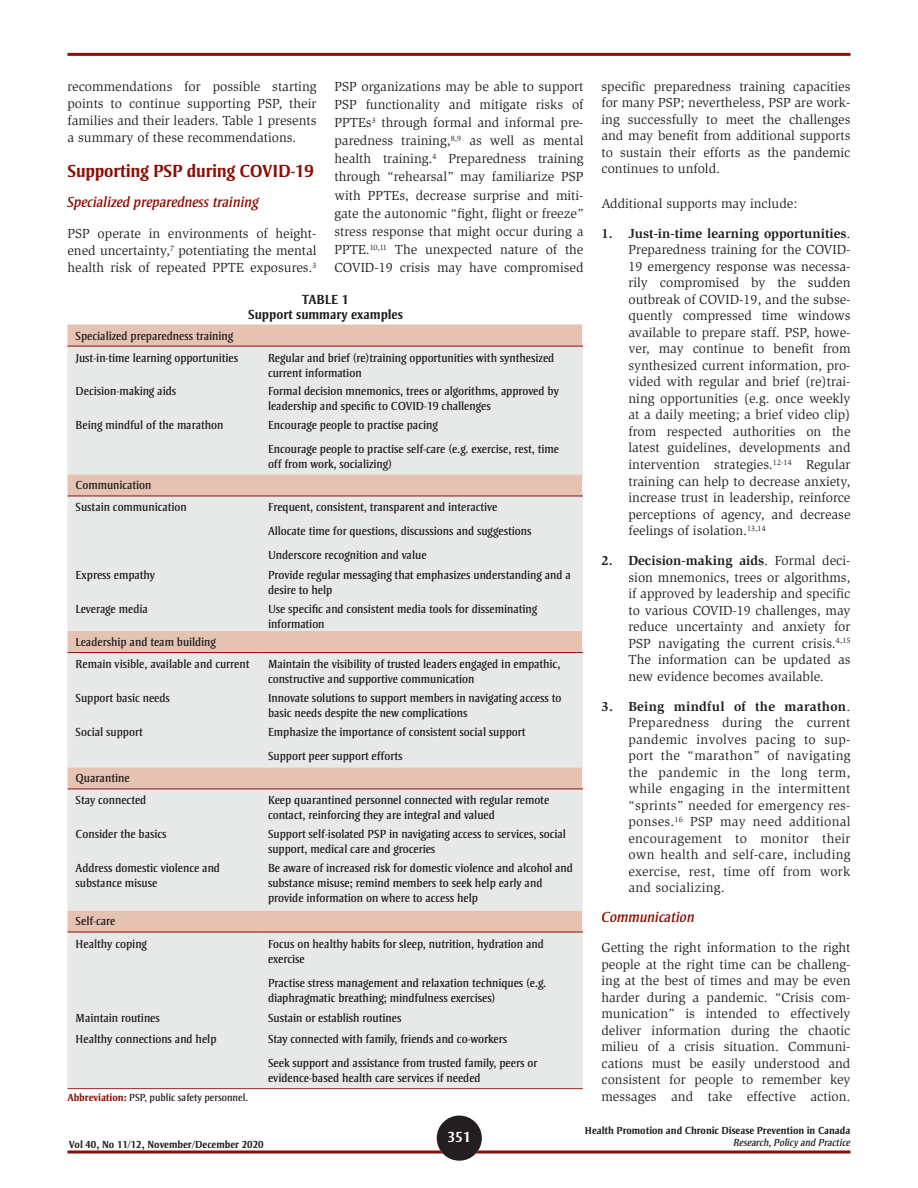
<style>
.page{position:relative;width:918px;height:1188px;background:#fff}
.page>*{position:absolute;margin:0;border:0;box-sizing:border-box;transform-origin:0 0}
.t1{font:700 18px "Strayhorn MT Std";letter-spacing:-.01em;color:#8c0f05}
.t2{font:italic 15px "Strayhorn MT Std";color:#8c0f05}
.t3{font:700 15px "Strayhorn MT Std";color:#fff}
.BODY{font:13.5px/16.5px "Slimbach Std";color:#231f20;text-align:justify}
.Tableau_titre{font:700 13.5px "Strayhorn MT Std";color:#231f20}
.Tableau_Body{font:12px/15px "Strayhorn MT Std";color:#231f20}
.t4{font:700 10.5px "Strayhorn MT Std";color:#231f20}
.t5{font:10.5px "Strayhorn MT Std";color:#231f20}
.t6{font:italic 10.5px "Strayhorn MT Std";color:#231f20}
.s1{font-weight:700}
.s2{font-weight:700;color:#8c0f05}
</style>
<div class="page">
<svg style="left:68px;top:1150px;width:782px;height:4px;background:#a84a43"></svg>
<hr style="left:68px;top:53px;width:782px;height:3px;background:#8c0f05">
<div style="left:437px;top:1116px;width:45px;height:45px;background:#231f20;border-radius:50%"></div>
<div style="left:68px;top:325px;width:514px;height:21px;background:#e5c2b2"></div>
<svg style="left:68px;top:347px;width:515px;height:741px;background:#e6e3e1"></svg>
<svg style="left:582px;top:325px;width:1px;height:21px"></svg>
<svg style="left:582px;top:474px;width:1px;height:22px"></svg>
<svg style="left:582px;top:631px;width:1px;height:21px"></svg>
<svg style="left:582px;top:767px;width:1px;height:22px"></svg>
<svg style="left:582px;top:910px;width:1px;height:22px"></svg>
<hr style="left:68px;top:1088px;width:192px;height:1px;background:#a32529">
<hr style="left:260px;top:1088px;width:323px;height:1px;background:#a32529">
<hr style="left:68px;top:346px;width:192px;height:1px;background:#8c0f05">
<hr style="left:260px;top:346px;width:323px;height:1px;background:#8c0f05">
<hr style="left:68px;top:496px;width:192px;height:1px;background:#8c0f05">
<hr style="left:260px;top:496px;width:323px;height:1px;background:#8c0f05">
<hr style="left:68px;top:652px;width:192px;height:1px;background:#8c0f05">
<hr style="left:260px;top:652px;width:323px;height:1px;background:#8c0f05">
<hr style="left:68px;top:789px;width:192px;height:1px;background:#8c0f05">
<hr style="left:260px;top:789px;width:323px;height:1px;background:#8c0f05">
<hr style="left:68px;top:932px;width:192px;height:1px;background:#8c0f05">
<hr style="left:260px;top:932px;width:323px;height:1px;background:#8c0f05">
<p class="BODY" style="left:334px;top:77px;width:251px;line-height:18.1px">PSP organizations may be able to support PSP functionality and mitigate risks of PPTEs<sup>3</sup> through formal and informal pre&shy;paredness training,<sup>8,9</sup> as well as mental health training.<sup>4</sup> Preparedness training through “rehearsal” may familiarize PSP with PPTEs, decrease surprise and miti&shy;gate the autonomic “fight, flight or freeze” stress response that might occur during a PPTE.<sup>10,11</sup> The unexpected nature of the COVID-19 crisis may have compromised</p>
<p class="BODY" style="left:602px;top:78px;width:251px">specific preparedness training capacities for many PSP; nevertheless, PSP are work&shy;ing successfully to meet the challenges and may benefit from additional supports to sustain their efforts as the pandemic continues to unfold.</p>
<p class="BODY" style="left:68px;top:78px;width:251px;line-height:17.1px">recommendations for possible starting points to continue supporting PSP, their families and their leaders. Table 1 presents a summary of these recommendations.</p>
<h2 class="t1" style="left:68px;top:160px;width:248px">Supporting PSP during COVID-19</h2>
<h3 class="t2" style="left:68px;top:194px;width:193px">Specialized preparedness training</h3>
<p class="BODY" style="left:68px;top:225px;width:251px;line-height:17.1px">PSP operate in environments of height&shy;ened uncertainty,<sup>7</sup> potentiating the mental health risk of repeated PPTE exposures.<sup>3</sup></p>
<p class="BODY" style="left:602px;top:195px;width:197px">Additional supports may include:</p>
<p class="BODY" style="left:628px;top:225px;width:224px;text-indent:-27px"><span class="s1">1. Just-in-time learning opportunities</span>.<br>Preparedness training for the COVID-19 emergency response was necessa&shy;rily compromised by the sudden outbreak of COVID-19, and the subse&shy;quently compressed time windows available to prepare staff. PSP, howe&shy;ver, may continue to benefit from synthesized current information, pro&shy;vided with regular and brief (re)trai&shy;ning opportunities (e.g. once weekly at a daily meeting; a brief video clip) from respected authorities on the latest guidelines, developments and intervention strategies.<sup>12-14</sup> Regular training can help to decrease anxiety, increase trust in leadership, reinforce perceptions of agency, and decrease feelings of isolation.<sup>13,14</sup></p>
<p class="BODY" style="left:628px;top:552px;width:224px;text-indent:-27px"><span class="s1">2. Decision-making aids</span>. Formal deci&shy;sion mnemonics, trees or algorithms, if approved by leadership and specific to various COVID-19 challenges, may reduce uncertainty and anxiety for PSP navigating the current crisis.<sup>4,15<br></sup>The information can be updated as new evidence becomes available.</p>
<p class="BODY" style="left:628px;top:698px;width:224px;text-indent:-27px"><span class="s1">3. Being mindful of the marathon</span>.<br>Preparedness during the current pandemic involves pacing to sup&shy;port the “marathon” of navigating the pandemic in the long term, while engaging in the intermittent “sprints” needed for emergency res&shy;ponses.<sup>16</sup> PSP may need additional encouragement to monitor their own health and self-care, including exercise, rest, time off from work and socializing.</p>
<h3 class="t2" style="left:601px;top:909px;width:95px">Communication</h3>
<p class="BODY" style="left:601px;top:940px;width:251px">Getting the right information to the right people at the right time can be challeng&shy;ing at the best of times and may be even harder during a pandemic. “Crisis com&shy;munication” is intended to effectively deliver information during the chaotic milieu of a crisis situation. Communi&shy;cations must be easily understood and consistent for people to remember key messages and take effective action.</p>
<p class="Tableau_titre" style="left:302px;top:292px;width:48px">TABLE 1</p>
<p class="Tableau_titre" style="left:248px;top:307px;width:156px">Support summary examples</p>
<p class="Tableau_Body" style="left:76px;top:328px;width:159px">Specialized preparedness training</p>
<p class="Tableau_Body" style="left:76px;top:350px;width:164px">Just-in-time learning opportunities</p>
<p class="Tableau_Body" style="left:268px;top:350px;width:288px">Regular and brief (re)training opportunities with synthesized current information</p>
<p class="Tableau_Body" style="left:76px;top:384px;width:102px">Decision-making aids</p>
<p class="Tableau_Body" style="left:268px;top:384px;width:292px">Formal decision mnemonics, trees or algorithms, approved by leadership and specific to COVID-19 challenges</p>
<p class="Tableau_Body" style="left:76px;top:418px;width:149px">Being mindful of the marathon</p>
<p class="Tableau_Body" style="left:268px;top:418px;width:171px">Encourage people to practise pacing</p>
<p class="Tableau_Body" style="left:268px;top:442px;width:293px">Encourage people to practise self-care (e.g. exercise, rest, time off from work, socializing)</p>
<p class="Tableau_Body" style="left:76px;top:478px;width:77px">Communication</p>
<p class="Tableau_Body" style="left:76px;top:500px;width:113px">Sustain communication</p>
<p class="Tableau_Body" style="left:268px;top:500px;width:231px">Frequent, consistent, transparent and interactive</p>
<p class="Tableau_Body" style="left:268px;top:524px;width:265px">Allocate time for questions, discussions and suggestions</p>
<p class="Tableau_Body" style="left:268px;top:548px;width:160px">Underscore recognition and value</p>
<p class="Tableau_Body" style="left:76px;top:568px;width:81px">Express empathy</p>
<p class="Tableau_Body" style="left:268px;top:568px;width:304px">Provide regular messaging that emphasizes understanding and a desire to help</p>
<p class="Tableau_Body" style="left:76px;top:601px;width:74px">Leverage media</p>
<p class="Tableau_Body" style="left:268px;top:601px;width:271px">Use specific and consistent media tools for disseminating information</p>
<p class="Tableau_Body" style="left:76px;top:635px;width:142px">Leadership and team building</p>
<p class="Tableau_Body" style="left:76px;top:657px;width:175px">Remain visible, available and current</p>
<p class="Tableau_Body" style="left:268px;top:657px;width:294px">Maintain the visibility of trusted leaders engaged in empathic, constructive and supportive communication</p>
<p class="Tableau_Body" style="left:76px;top:690px;width:96px">Support basic needs</p>
<p class="Tableau_Body" style="left:268px;top:690px;width:295px">Innovate solutions to support members in navigating access to basic needs despite the new complications</p>
<p class="Tableau_Body" style="left:76px;top:724px;width:69px">Social support</p>
<p class="Tableau_Body" style="left:268px;top:724px;width:259px">Emphasize the importance of consistent social support</p>
<p class="Tableau_Body" style="left:268px;top:748px;width:136px">Support peer support efforts</p>
<p class="Tableau_Body" style="left:76px;top:771px;width:56px">Quarantine</p>
<p class="Tableau_Body" style="left:76px;top:793px;width:72px">Stay connected</p>
<p class="Tableau_Body" style="left:268px;top:793px;width:283px">Keep quarantined personnel connected with regular remote contact, reinforcing they are integral and valued</p>
<p class="Tableau_Body" style="left:76px;top:827px;width:92px">Consider the basics</p>
<p class="Tableau_Body" style="left:268px;top:827px;width:300px">Support self-isolated PSP in navigating access to services, social support, medical care and groceries</p>
<p class="Tableau_Body" style="left:76px;top:861px;width:146px">Address domestic violence and substance misuse</p>
<p class="Tableau_Body" style="left:268px;top:861px;width:306px">Be aware of increased risk for domestic violence and alcohol and substance misuse; remind members to seek help early and provide information on where to access help</p>
<p class="Tableau_Body" style="left:76px;top:914px;width:41px">Self-care</p>
<p class="Tableau_Body" style="left:76px;top:936px;width:73px">Healthy coping</p>
<p class="Tableau_Body" style="left:268px;top:936px;width:277px">Focus on healthy habits for sleep, nutrition, hydration and exercise</p>
<p class="Tableau_Body" style="left:268px;top:975px;width:280px">Practise stress management and relaxation techniques (e.g. diaphragmatic breathing; mindfulness exercises)</p>
<p class="Tableau_Body" style="left:76px;top:1010px;width:86px">Maintain routines</p>
<p class="Tableau_Body" style="left:268px;top:1010px;width:135px">Sustain or establish routines</p>
<p class="Tableau_Body" style="left:76px;top:1032px;width:142px">Healthy connections and help</p>
<p class="Tableau_Body" style="left:268px;top:1032px;width:241px">Stay connected with family, friends and co-workers</p>
<p class="Tableau_Body" style="left:268px;top:1056px;width:271px">Seek support and assistance from trusted family, peers or evidence-based health care services if needed</p>
<p class="t5" style="left:68px;top:1092px;width:182px"><span class="s2">Abbreviation:</span> PSP, public safety personnel.</p>
<p class="t4" style="left:585px;top:1125px;width:267px">Health Promotion and Chronic Disease Prevention in Canada</p>
<p class="t3" style="left:447px;top:1128px;width:25px">351</p>
<p class="t4" style="left:69px;top:1138px;width:196px">Vol 40, No 11/12, November/December 2020</p>
<p class="t6" style="left:733px;top:1137px;width:119px">Research, Policy and Practice</p>
</div>
